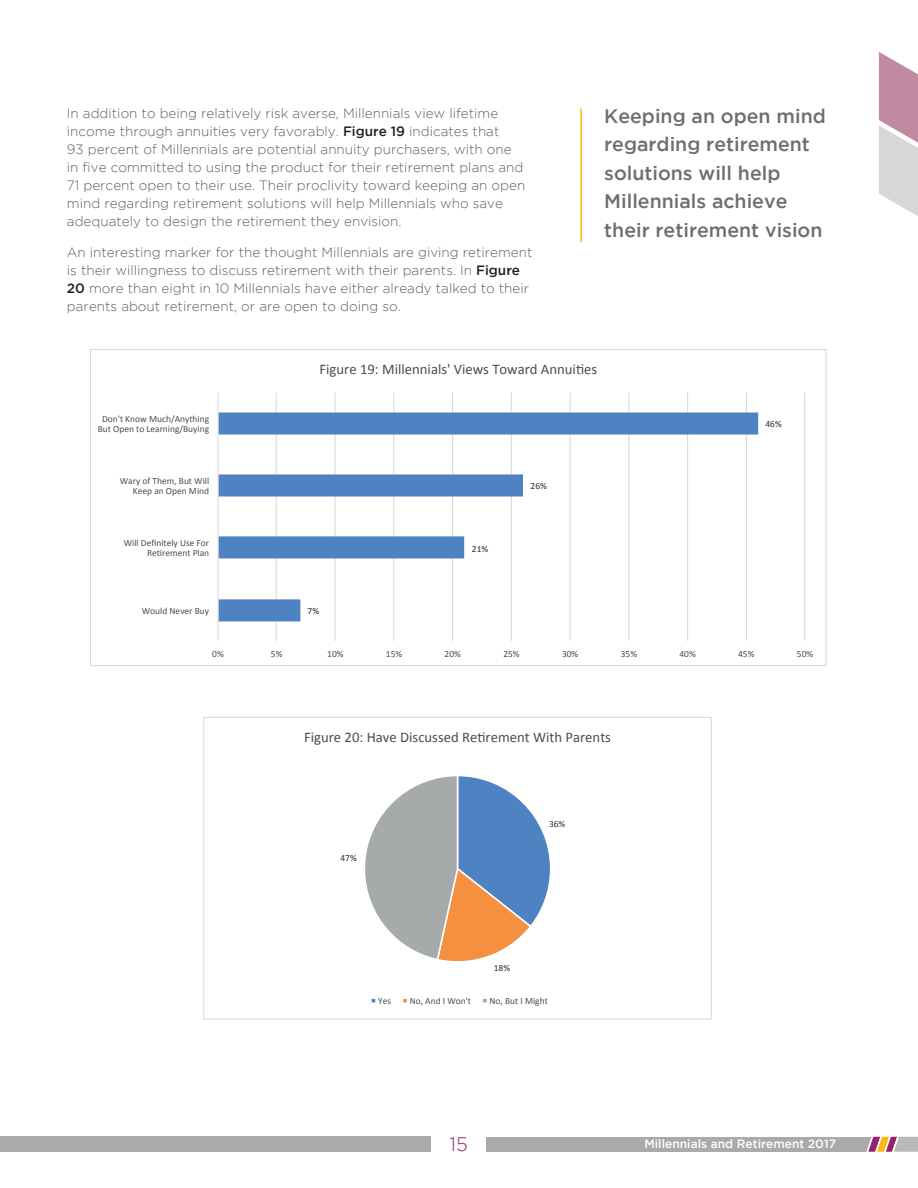
<style>
.page{position:relative;width:918px;height:1188px;background:#fff}
.page>*{position:absolute;margin:0;border:0;box-sizing:border-box;transform-origin:0 0}
.t1{font:500 19.5px/28.5px "Gotham";color:#6d6e71}
.t2{font:300 19.5px "Gotham";color:#982068}
.t3{font:14.7px "Calibri";color:#4a4d4e}
.t4{font:300 13.5px/18px "Gotham";color:#5d5f61}
.t5{font:500 12px "Gotham";color:#fff}
.t6{font:9.45px/10.5px "Calibri";color:#4a4d4e;text-align:right}
.t7{font:9.45px "Calibri";color:#2a2f32}
.s1{font-weight:500;color:#231f20}
</style>
<div class="page">
<div style="left:486px;top:1137px;width:388px;height:15px;background:#aba9aa"></div>
<div style="left:0;top:1137px;width:431px;height:15px;background:#aba9aa"></div>
<svg style="left:866px;top:1136px;width:52px;height:16px"></svg>
<svg style="left:879px;top:52px;width:39px;height:164px"></svg>
<hr style="left:276px;top:393px;width:1px;height:248px;background:#d7d9d8">
<hr style="left:334px;top:393px;width:2px;height:248px;background:#d7d9d8">
<hr style="left:393px;top:393px;width:1px;height:248px;background:#d7d9d8">
<hr style="left:452px;top:393px;width:1px;height:248px;background:#d7d9d8">
<hr style="left:511px;top:393px;width:1px;height:248px;background:#d7d9d8">
<hr style="left:570px;top:393px;width:1px;height:248px;background:#d7d9d8">
<hr style="left:628px;top:393px;width:1px;height:248px;background:#d7d9d8">
<hr style="left:687px;top:393px;width:1px;height:248px;background:#d7d9d8">
<hr style="left:746px;top:393px;width:1px;height:248px;background:#d7d9d8">
<hr style="left:804px;top:393px;width:1px;height:248px;background:#d7d9d8">
<svg style="left:219px;top:412px;width:539px;height:209px"></svg>
<hr style="left:217px;top:392px;width:2px;height:249px;background:#d7d9d8">
<svg style="left:365px;top:776px;width:185px;height:186px"></svg>
<div style="left:370px;top:997px;width:7px;height:7px;border:2px solid #fff"></div>
<div style="left:402px;top:997px;width:6px;height:7px;border:2px solid #fff"></div>
<div style="left:482px;top:997px;width:6px;height:7px;border:2px solid #fff"></div>
<div style="left:203px;top:717px;width:509px;height:303px;border:1px solid #d7d9d8"></div>
<hr style="left:581px;top:109px;width:1px;height:133px;background:#fcb814">
<p class="t4" style="left:67px;top:104px;width:460px">In addition to being relatively risk averse, Millennials view lifetime income through annuities very favorably. <span class="s1">Figure 19</span> indicates that<br>93 percent of Millennials are potential annuity purchasers, with one in five committed to using the product for their retirement plans and 71 percent open to their use. Their proclivity toward keeping an open mind regarding retirement solutions will help Millennials who save adequately to design the retirement they envision.</p>
<p class="t4" style="left:67px;top:243px;width:467px">An interesting marker for the thought Millennials are giving retirement is their willingness to discuss retirement with their parents. In <span class="s1">Figure 20</span> more than eight in 10 Millennials have either already talked to their parents about retirement, or are open to doing so.</p>
<h1 class="t1" style="left:604px;top:101px;width:223px">Keeping an open mind regarding retirement solutions will help<br>Millennials achieve their retirement vision</h1>
<p class="t6" style="left:98px;top:413px;width:113px;text-align:center">Don't Know Much/Anything<br>But Open to Learning/Buying</p>
<p class="t6" style="left:120px;top:475px;width:91px">Wary of Them, But Will<br>Keep an Open Mind</p>
<p class="t6" style="left:124px;top:538px;width:87px">Will Definitely Use For<br>Re?rement Plan</p>
<p class="t3" style="left:320px;top:360px;width:279px">Figure 19: Millennials' Views Toward Annui?es</p>
<p class="t7" style="left:472px;top:542px;width:18px">21%</p>
<p class="t7" style="left:531px;top:480px;width:18px">26%</p>
<p class="t7" style="left:765px;top:418px;width:18px">46%</p>
<p class="t6" style="left:142px;top:605px;width:69px">Would Never Buy</p>
<p class="t7" style="left:308px;top:605px;width:13px">7%</p>
<p class="t6" style="left:212px;top:648px;width:13px">0%</p>
<p class="t6" style="left:271px;top:648px;width:13px">5%</p>
<p class="t6" style="left:327px;top:648px;width:18px">10%</p>
<p class="t6" style="left:386px;top:648px;width:18px">15%</p>
<p class="t6" style="left:445px;top:648px;width:18px">20%</p>
<p class="t6" style="left:503px;top:648px;width:18px">25%</p>
<p class="t6" style="left:562px;top:648px;width:18px">30%</p>
<p class="t6" style="left:621px;top:648px;width:18px">35%</p>
<p class="t6" style="left:679px;top:648px;width:18px">40%</p>
<p class="t6" style="left:738px;top:648px;width:18px">45%</p>
<p class="t6" style="left:797px;top:648px;width:18px">50%</p>
<p class="t3" style="left:304px;top:728px;width:308px">Figure 20: Have Discussed Re:rement With Parents</p>
<p class="t7" style="left:340px;top:852px;width:18px">47%</p>
<p class="t7" style="left:549px;top:818px;width:18px">36%</p>
<p class="t7" style="left:494px;top:962px;width:18px">18%</p>
<p class="t6" style="left:378px;top:996px;width:14px">Yes</p>
<p class="t6" style="left:410px;top:996px;width:63px">No, And I Won't</p>
<p class="t6" style="left:490px;top:996px;width:60px">No, But I Might</p>
<h1 class="t2" style="left:450px;top:1134px;width:20px">15</h1>
<p class="t5" style="left:644px;top:1137px;width:193px">Millennials and Retirement 2017</p>
</div>
